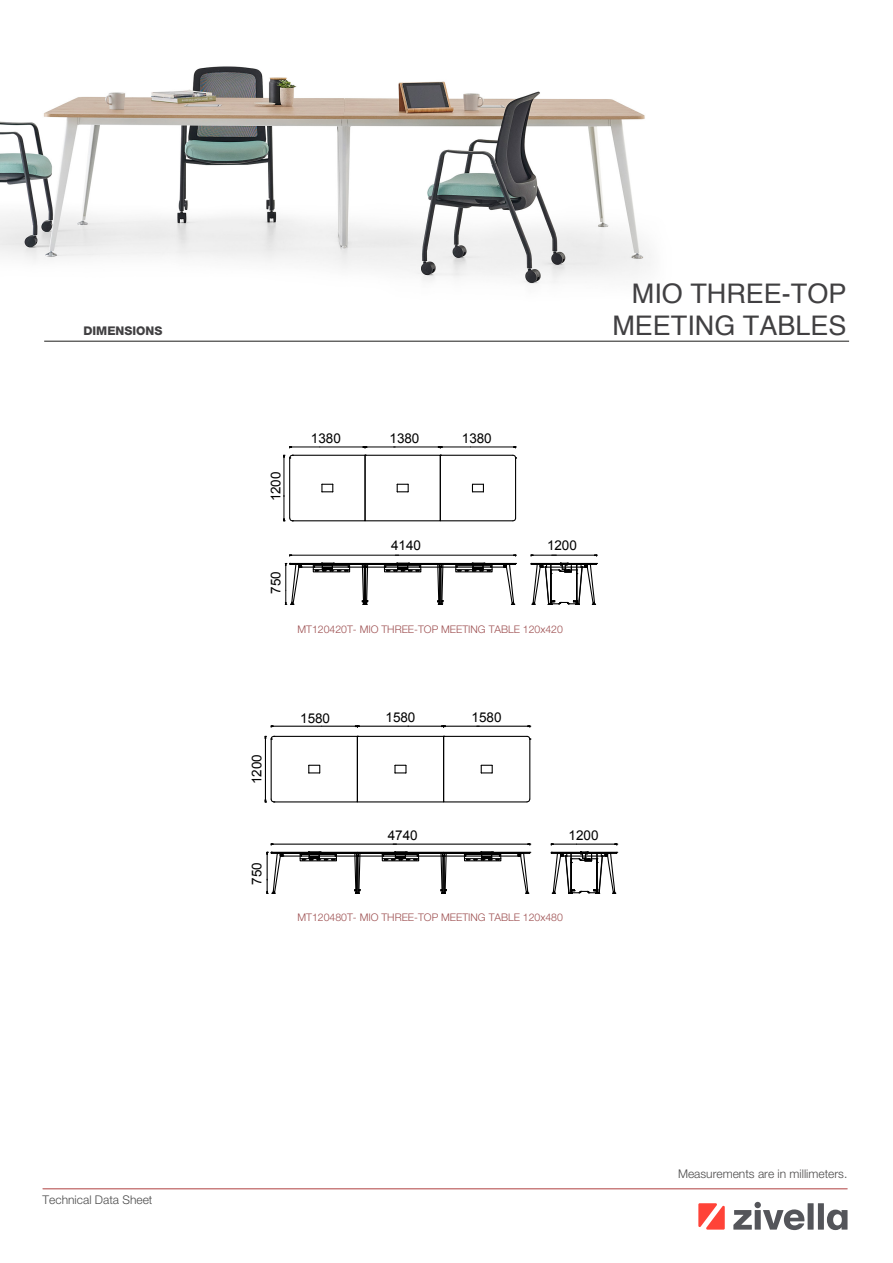
<style>
.page{position:relative;width:893px;height:1263px;background:#fff}
.page>*{position:absolute;margin:0;border:0;box-sizing:border-box;transform-origin:0 0}
.t1{font:27px/32.4px "Helvetica";color:#414042;text-align:right}
.t2{font:13.5px "Arial";letter-spacing:-.005em;color:#000}
.t3{font:300 12px "Helvetica Neue LT Pro";color:#4d4c4c}
.t4{font:300 12px "Helvetica Neue LT Pro";color:#4c4c4c}
.t5{font:800 12px "Helvetica Neue LT Pro";color:#414042}
.t6{font:300 10.5px "Helvetica Neue LT Pro";color:#9d4f50}
</style>
<div class="page">
<img style="left:0;top:66px;width:672px;height:275px">
<hr style="left:44px;top:341px;width:805px;height:1px;background:#1d1d1b">
<hr style="left:43px;top:1188px;width:804px;height:1px;background:#b85050">
<svg style="left:437px;top:565px;width:7px;height:40px"></svg>
<hr style="left:394px;top:447px;width:44px;height:1px;background:#000">
<hr style="left:470px;top:447px;width:44px;height:1px;background:#000">
<svg style="left:438px;top:446px;width:32px;height:2px"></svg>
<svg style="left:361px;top:565px;width:8px;height:40px"></svg>
<hr style="left:292px;top:555px;width:107px;height:1px;background:#000">
<hr style="left:395px;top:555px;width:119px;height:1px;background:#000">
<svg style="left:285px;top:563px;width:15px;height:42px"></svg>
<hr style="left:552px;top:555px;width:43px;height:1px;background:#000">
<svg style="left:531px;top:554px;width:25px;height:2px"></svg>
<div style="left:299px;top:564px;width:66px;height:4px;border:1px solid #000"></div>
<div style="left:440px;top:563px;width:76px;height:2px;border:1px solid #000"></div>
<svg style="left:455px;top:563px;width:38px;height:9px"></svg>
<hr style="left:456px;top:569px;width:36px;height:1px;background:#000">
<div style="left:289px;top:563px;width:77px;height:2px;border:1px solid #000"></div>
<svg style="left:439px;top:454px;width:78px;height:68px"></svg>
<svg style="left:313px;top:563px;width:37px;height:9px"></svg>
<svg style="left:503px;top:563px;width:14px;height:42px"></svg>
<svg style="left:531px;top:562px;width:67px;height:43px"></svg>
<hr style="left:320px;top:447px;width:43px;height:1px;background:#000">
<svg style="left:289px;top:446px;width:31px;height:2px"></svg>
<svg style="left:283px;top:454px;width:83px;height:68px"></svg>
<svg style="left:363px;top:446px;width:32px;height:2px"></svg>
<div style="left:364px;top:563px;width:77px;height:2px;border:1px solid #000"></div>
<div style="left:364px;top:455px;width:77px;height:66px;border:1px solid #000"></div>
<svg style="left:396px;top:483px;width:13px;height:10px"></svg>
<svg style="left:384px;top:563px;width:37px;height:9px"></svg>
<svg style="left:440px;top:854px;width:7px;height:40px"></svg>
<hr style="left:273px;top:843px;width:123px;height:2px;background:#000">
<hr style="left:393px;top:843px;width:135px;height:2px;background:#000">
<svg style="left:266px;top:852px;width:15px;height:42px"></svg>
<hr style="left:553px;top:843px;width:24px;height:2px;background:#000">
<hr style="left:577px;top:843px;width:38px;height:2px;background:#000">
<div style="left:443px;top:852px;width:87px;height:2px;border:1px solid #000"></div>
<svg style="left:464px;top:852px;width:37px;height:9px"></svg>
<hr style="left:465px;top:858px;width:36px;height:1px;background:#000">
<div style="left:271px;top:852px;width:87px;height:2px;border:1px solid #000"></div>
<svg style="left:300px;top:852px;width:37px;height:9px"></svg>
<svg style="left:518px;top:852px;width:13px;height:42px"></svg>
<svg style="left:551px;top:851px;width:67px;height:43px"></svg>
<hr style="left:273px;top:726px;width:49px;height:1px;background:#000">
<hr style="left:322px;top:726px;width:33px;height:1px;background:#000">
<div style="left:357px;top:852px;width:87px;height:2px;border:1px solid #000"></div>
<div style="left:357px;top:736px;width:87px;height:66px;border:1px solid #000"></div>
<svg style="left:394px;top:764px;width:13px;height:10px"></svg>
<hr style="left:359px;top:726px;width:50px;height:1px;background:#000">
<hr style="left:408px;top:726px;width:34px;height:1px;background:#000">
<svg style="left:265px;top:735px;width:93px;height:68px"></svg>
<hr style="left:445px;top:726px;width:34px;height:1px;background:#000">
<hr style="left:477px;top:726px;width:51px;height:1px;background:#000">
<svg style="left:442px;top:735px;width:89px;height:68px"></svg>
<div style="left:358px;top:853px;width:85px;height:4px;border:1px solid #000"></div>
<svg style="left:382px;top:852px;width:37px;height:9px"></svg>
<hr style="left:382px;top:858px;width:37px;height:1px;background:#000">
<svg style="left:354px;top:852px;width:7px;height:42px"></svg>
<svg style="left:733px;top:1210px;width:19px;height:19px"></svg>
<div style="left:755px;top:1210px;width:6px;height:19px;background:#54555a"></div>
<div style="left:754px;top:1202px;width:7px;height:6px;background:#54555a;border-radius:50%"></div>
<svg style="left:763px;top:1209px;width:42px;height:21px"></svg>
<div style="left:808px;top:1203px;width:6px;height:26px;background:#54555a"></div>
<div style="left:818px;top:1203px;width:6px;height:26px;background:#54555a"></div>
<svg style="left:827px;top:1209px;width:20px;height:21px"></svg>
<svg style="left:698px;top:1203px;width:27px;height:26px"></svg>
<p class="t5" style="left:83px;top:324px;width:81px">DIMENSIONS</p>
<h1 class="t1" style="left:612px;top:278px;width:236px">MIO THREE-TOP<br>MEETING TABLES</h1>
<p class="t2" style="left:267px;top:501px;width:31px;rotate:-90deg">1200</p>
<p class="t2" style="left:267px;top:594px;width:24px;rotate:-90deg">750</p>
<p class="t2" style="left:311px;top:430px;width:31px">1380</p>
<p class="t2" style="left:390px;top:430px;width:31px">1380</p>
<p class="t2" style="left:462px;top:430px;width:31px">1380</p>
<p class="t2" style="left:391px;top:537px;width:31px">4140</p>
<p class="t2" style="left:547px;top:537px;width:31px">1200</p>
<p class="t6" style="left:297px;top:622px;width:267px">MT120420T- MIO THREE-TOP MEETING TABLE 120x420</p>
<p class="t2" style="left:248px;top:784px;width:31px;rotate:-90deg">1200</p>
<p class="t2" style="left:248px;top:885px;width:24px;rotate:-90deg">750</p>
<p class="t2" style="left:300px;top:709px;width:31px">1580</p>
<p class="t2" style="left:386px;top:709px;width:31px">1580</p>
<p class="t2" style="left:472px;top:709px;width:31px">1580</p>
<p class="t2" style="left:388px;top:826px;width:31px">4740</p>
<p class="t2" style="left:569px;top:826px;width:31px">1200</p>
<p class="t6" style="left:297px;top:911px;width:267px">MT120480T- MIO THREE-TOP MEETING TABLE 120x480</p>
<p class="t4" style="left:43px;top:1193px;width:111px">Technical Data Sheet</p>
<p class="t3" style="left:678px;top:1167px;width:171px">Measurements are in millimeters.</p>
</div>
